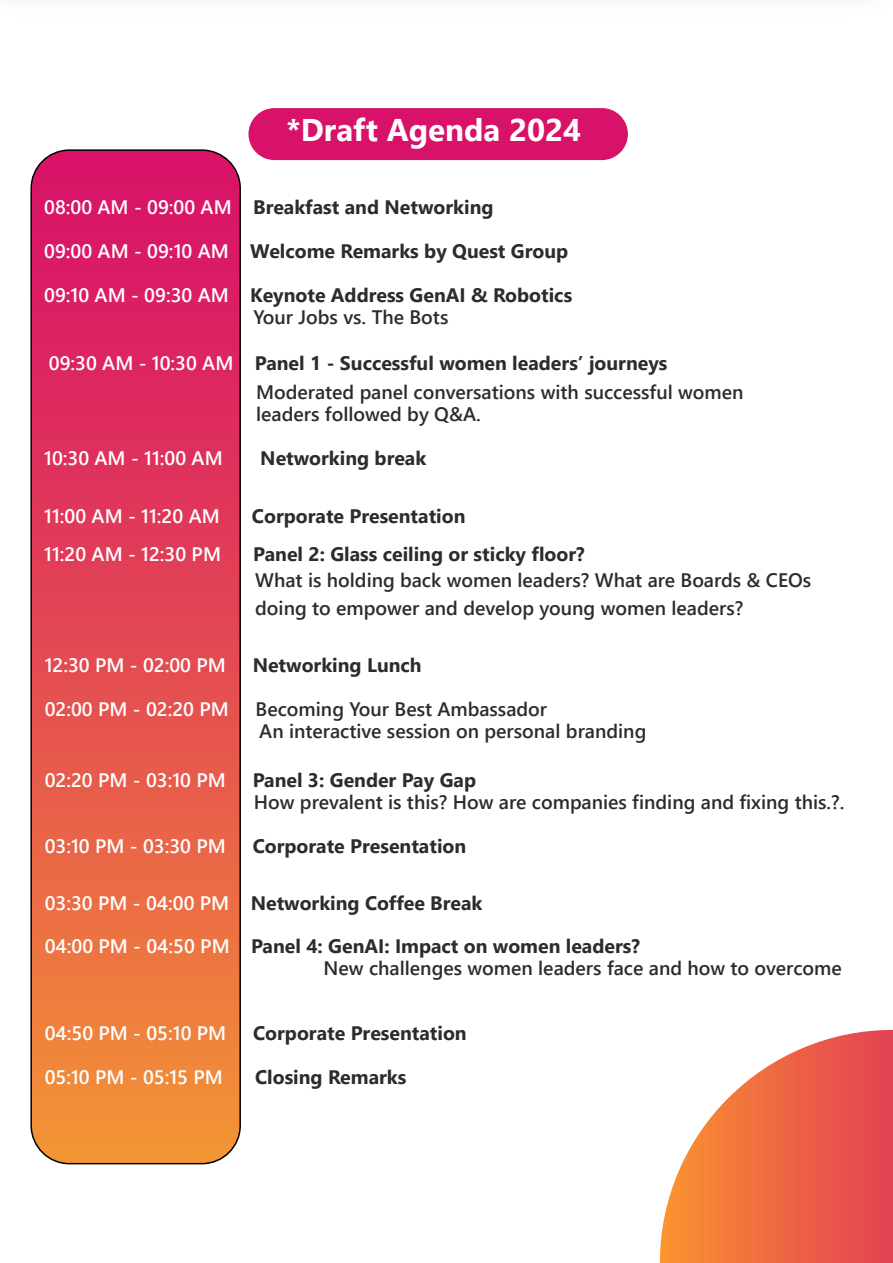
<style>
.page{position:relative;width:893px;height:1263px;background:#fff}
.page>*{position:absolute;margin:0;border:0;box-sizing:border-box;transform-origin:0 0}
.t1{font:700 31.35px "Segoe UI";color:#fff}
.t2{font:700 19.5px/21.9px "Segoe UI";color:#2b2c2d}
.t3{font:600 19.5px/21.9px "Segoe UI";color:#2b2c2d}
.t4{font:600 19.5px "Segoe UI";color:#fff}
.s1{font-weight:600;color:#fff}
.s2{font-weight:600}
.s3{color:#fff}
.s4{font-weight:700}
</style>
<div class="page">
<svg style="left:33px;top:928px;width:207px;height:236px;background:#ed833d"></svg>
<img style="left:30px;top:108px;width:598px;height:820px">
<svg style="left:660px;top:1030px;width:233px;height:233px"></svg>
<h1 class="t1" style="left:287px;top:100px;width:296px">*Draft Agenda 2024</h1>
<p class="t2" style="left:44px;top:195px;width:451px"><span class="s1">08:00 AM - 09:00 AM</span> Breakfast and Networking</p>
<p class="t2" style="left:44px;top:239px;width:526px"><span class="s1">09:00 AM - 09:10 AM</span> Welcome Remarks by Quest Group</p>
<p class="t2" style="left:253px;top:283px;width:320px;text-indent:-209px"><span class="s1">09:10 AM - 09:30 AM</span> Keynote Address GenAI &amp; Robotics<br><span class="s2">Your Jobs vs. The Bots</span></p>
<p class="t2" style="left:49px;top:351px;width:620px"><span class="s1">09:30 AM - 10:30 AM</span> Panel 1 - Successful women leaders’ journeys</p>
<p class="t3" style="left:256px;top:379px;width:489px">Moderated panel conversations with successful women leaders followed by Q&amp;A.</p>
<p class="t4" style="left:44px;top:440px;width:180px">10:30 AM - 11:00 AM</p>
<p class="t2" style="left:260px;top:446px;width:168px">Networking break</p>
<p class="t4" style="left:44px;top:498px;width:177px">11:00 AM - 11:20 AM</p>
<p class="t2" style="left:252px;top:504px;width:215px">Corporate Presentation</p>
<p class="t4" style="left:44px;top:535px;width:178px">11:20 AM - 12:30 PM</p>
<p class="t2" style="left:253px;top:541px;width:333px">Panel 2: Glass ceiling or sticky floor?</p>
<p class="t3" style="left:255px;top:564px;width:557px;line-height:27.9px">What is holding back women leaders? What are Boards &amp; CEOs doing to empower and develop young women leaders?</p>
<p class="t4" style="left:45px;top:647px;width:183px">12:30 PM - 02:00 PM</p>
<p class="t2" style="left:253px;top:653px;width:171px">Networking Lunch</p>
<p class="t4" style="left:45px;top:691px;width:186px">02:00 PM - 02:20 PM</p>
<p class="t3" style="left:256px;top:697px;width:392px">Becoming Your Best Ambassador<br>An interactive session on personal branding</p>
<p class="t4" style="left:45px;top:762px;width:183px">02:20 PM - 03:10 PM</p>
<p class="t2" style="left:253px;top:768px;width:225px">Panel 3: Gender Pay Gap</p>
<p class="t3" style="left:254px;top:790px;width:592px">How prevalent is this? How are companies finding and fixing this.?.</p>
<p class="t4" style="left:45px;top:827px;width:183px">03:10 PM - 03:30 PM</p>
<p class="t2" style="left:253px;top:833px;width:215px">Corporate Presentation</p>
<p class="t2" style="left:45px;top:890px;width:439px"><span class="s1">03:30 PM - 04:00 PM</span> Networking Coffee Break</p>
<p class="t3" style="left:324px;top:934px;width:520px;text-indent:-279px"><span class="s3">04:00 PM - 04:50 PM</span> <span class="s4">Panel 4: GenAI: Impact on women leaders?<br></span>New challenges women leaders face and how to overcome</p>
<p class="t4" style="left:45px;top:1014px;width:183px">04:50 PM - 05:10 PM</p>
<p class="t2" style="left:253px;top:1020px;width:215px">Corporate Presentation</p>
<p class="t4" style="left:45px;top:1058px;width:180px">05:10 PM - 05:15 PM</p>
<p class="t2" style="left:255px;top:1064px;width:153px">Closing Remarks</p>
</div>
